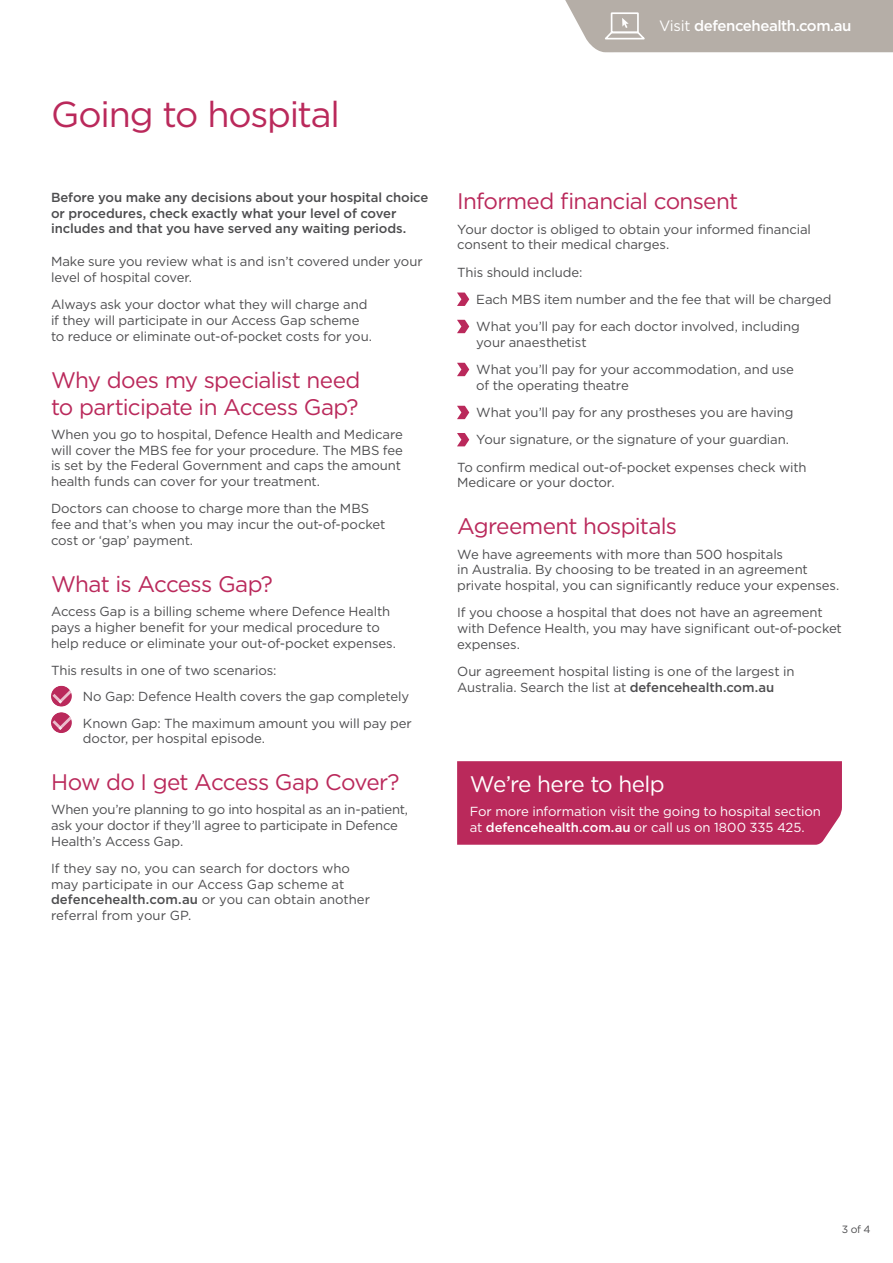
<style>
.page{position:relative;width:893px;height:1263px;background:#fff}
.page>*{position:absolute;margin:0;border:0;box-sizing:border-box;transform-origin:0 0}
.t1{font:36px "Gotham";letter-spacing:-.035em;color:#ba295b}
.t2{font:22.5px/27px "Gotham";letter-spacing:-.03em;color:#ba295b}
.t3{font:22.5px "Gotham";letter-spacing:-.035em;color:#fff}
.t4{font:500 15px "Gotham";letter-spacing:-.03em;color:#fff}
.t5{font:13.2px/15.8px "Gotham";letter-spacing:-.01em;color:#4d4d4f}
.t6{font:500 13.2px/15.8px "Gotham";letter-spacing:-.005em;color:#4d4d4f}
.t7{font:13.2px/15.8px "Gotham";letter-spacing:-.01em;color:#fff}
.t8{font:10.5px "Gotham";color:#4d4d4f}
.s1{font-weight:500}
.s2{font-weight:400}
</style>
<div class="page">
<svg style="left:565px;top:0;width:328px;height:52px;background:#b9b3ac"></svg>
<div style="left:51px;top:686px;width:21px;height:21px;background:#ba295b;border-radius:50%"></div>
<svg style="left:52px;top:690px;width:19px;height:13px"></svg>
<svg style="left:51px;top:712px;width:21px;height:21px"></svg>
<svg style="left:52px;top:716px;width:19px;height:14px"></svg>
<svg style="left:457px;top:293px;width:12px;height:13px"></svg>
<svg style="left:457px;top:320px;width:12px;height:13px"></svg>
<svg style="left:457px;top:363px;width:12px;height:13px"></svg>
<svg style="left:457px;top:406px;width:12px;height:13px"></svg>
<svg style="left:457px;top:433px;width:12px;height:13px"></svg>
<div style="left:457px;top:761px;width:385px;height:84px;background:#ba295b"></div>
<h1 class="t1" style="left:51px;top:91px;width:291px">Going to hospital</h1>
<p class="t6" style="left:51px;top:189px;width:379px">Before you make any decisions about your hospital choice or procedures, check exactly what your level of cover includes and that you have served any waiting periods.</p>
<p class="t5" style="left:51px;top:253px;width:373px">Make sure you review what is and isn’t covered under your level of hospital cover.</p>
<p class="t5" style="left:51px;top:296px;width:323px">Always ask your doctor what they will charge and if they will participate in our Access Gap scheme to reduce or eliminate out-of-pocket costs for you.</p>
<h2 class="t2" style="left:51px;top:366px;width:311px">Why does my specialist need to participate in Access Gap?</h2>
<p class="t5" style="left:51px;top:426px;width:353px">When you go to hospital, Defence Health and Medicare will cover the MBS fee for your procedure. The MBS fee is set by the Federal Government and caps the amount health funds can cover for your treatment.</p>
<p class="t5" style="left:51px;top:500px;width:336px">Doctors can choose to charge more than the MBS fee and that’s when you may incur the out-of-pocket cost or ‘gap’ payment.</p>
<h2 class="t2" style="left:51px;top:570px;width:223px">What is Access Gap?</h2>
<p class="t5" style="left:51px;top:603px;width:346px">Access Gap is a billing scheme where Defence Health pays a higher benefit for your medical procedure to help reduce or eliminate your out-of-pocket expenses.</p>
<p class="t5" style="left:83px;top:657px;width:330px;line-height:26.5px;text-indent:-32px">This results in one of two scenarios:<br>No Gap: Defence Health covers the gap completely<br>Known Gap: The maximum amount you will pay per</p>
<p class="t5" style="left:83px;top:730px;width:184px">doctor, per hospital episode.</p>
<h2 class="t2" style="left:51px;top:768px;width:350px">How do I get Access Gap Cover?</h2>
<p class="t5" style="left:51px;top:801px;width:359px">When you’re planning to go into hospital as an in-patient, ask your doctor if they’ll agree to participate in Defence<br>Health’s Access Gap.</p>
<p class="t5" style="left:51px;top:860px;width:321px">If they say no, you can search for doctors who may participate in our Access Gap scheme at <span class="s1">defencehealth.com.au</span> or you can obtain another referral from your GP.</p>
<p class="t4" style="left:659px;top:16px;width:194px"><span class="s2">Visit</span> defencehealth.com.au</p>
<h2 class="t2" style="left:457px;top:187px;width:283px">Informed financial consent</h2>
<p class="t5" style="left:457px;top:221px;width:355px">Your doctor is obliged to obtain your informed financial consent to their medical charges.</p>
<p class="t5" style="left:476px;top:258px;width:357px;line-height:27.3px;text-indent:-19px">This should include:<br>Each MBS item number and the fee that will be charged<br>What you’ll pay for each doctor involved, including</p>
<p class="t5" style="left:476px;top:328px;width:319px;line-height:27.3px">your anaesthetist<br>What you’ll pay for your accommodation, and use</p>
<p class="t5" style="left:476px;top:377px;width:154px">of the operating theatre</p>
<p class="t5" style="left:476px;top:404px;width:319px">What you’ll pay for any prostheses you are having</p>
<p class="t5" style="left:476px;top:431px;width:314px">Your signature, or the signature of your guardian.</p>
<p class="t5" style="left:457px;top:459px;width:351px">To confirm medical out-of-pocket expenses check with</p>
<p class="t5" style="left:457px;top:474px;width:159px">Medicare or your doctor.</p>
<h2 class="t2" style="left:457px;top:512px;width:221px">Agreement hospitals</h2>
<p class="t5" style="left:457px;top:546px;width:384px">We have agreements with more than 500 hospitals<br>in Australia. By choosing to be treated in an agreement private hospital, you can significantly reduce your expenses.</p>
<p class="t5" style="left:457px;top:604px;width:386px">If you choose a hospital that does not have an agreement with Defence Health, you may have significant out-of-pocket expenses.</p>
<p class="t5" style="left:457px;top:663px;width:339px">Our agreement hospital listing is one of the largest in<br>Australia. Search the list at <span class="s1">defencehealth.com.au</span></p>
<h2 class="t3" style="left:470px;top:769px;width:196px">We’re here to help</h2>
<p class="t7" style="left:470px;top:803px;width:352px">For more information visit the going to hospital section at <span class="s1">defencehealth.com.au</span> or call us on 1800 335 425.</p>
<p class="t8" style="left:842px;top:1223px;width:30px">3 of 4</p>
</div>
